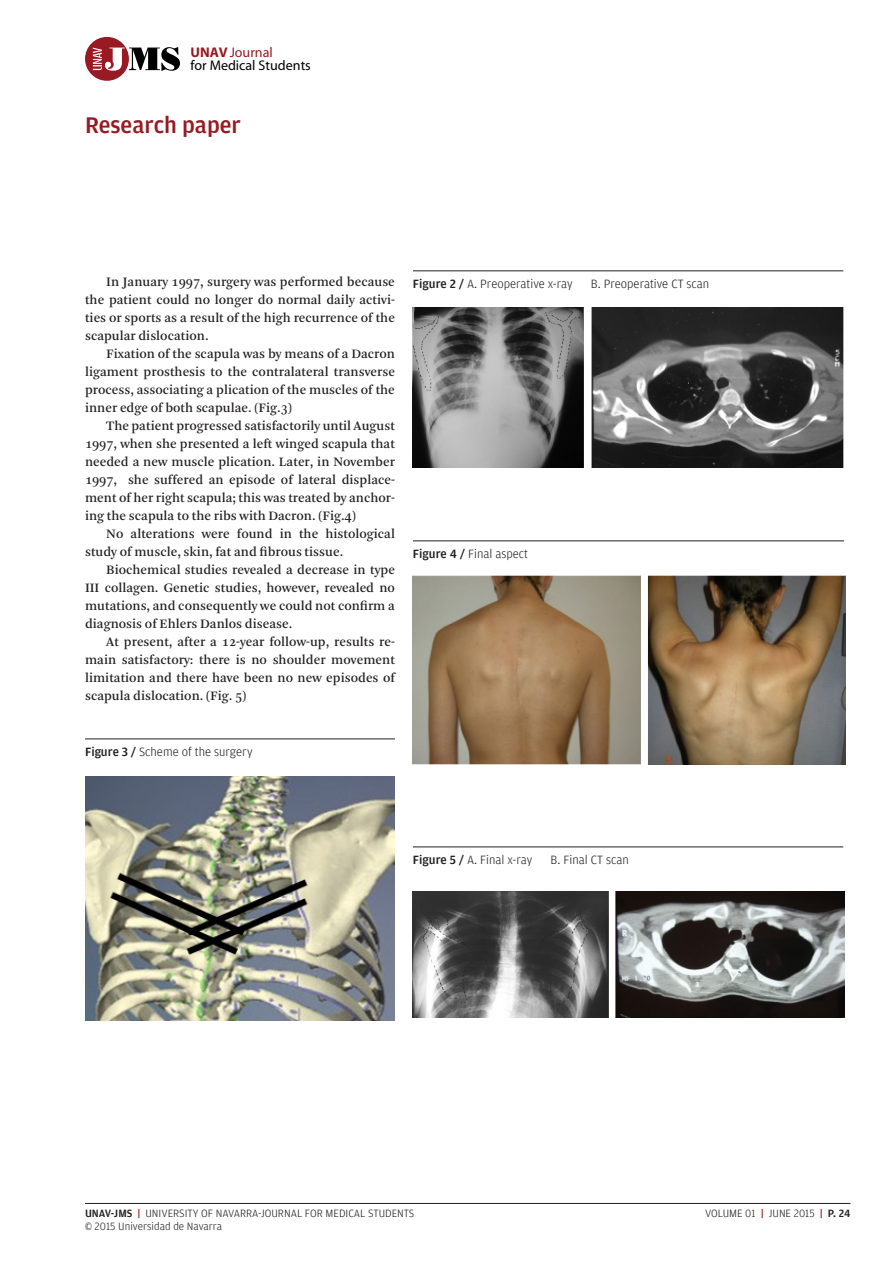
<style>
.page{position:relative;width:893px;height:1263px;background:#fff}
.page>*{position:absolute;margin:0;border:0;box-sizing:border-box;transform-origin:0 0}
.t1{font:500 24px "Amplitude";color:#981a22}
.t2{font:14.1px/12.8px "Myriad";color:#000001}
.Body_Text{font:13.5px/18px "Arnhem";color:#231f20;text-align:justify}
.t3{font:300 12.75px "Amplitude";color:#231f20}
.t4{font:300 11.25px/13.5px "Amplitude";color:#231f20}
.s1{font-weight:700;color:#981a22}
.s2{color:#981a22}
.s3{font-weight:500}
.s4{font-weight:500;color:#981a22}
</style>
<div class="page">
<hr style="left:85px;top:1203px;width:765px;height:1px;background:#231f20">
<div style="left:85px;top:37px;width:44px;height:44px;background:#981a22;border-radius:50%"></div>
<svg style="left:93px;top:47px;width:87px;height:24px"></svg>
<hr style="left:413px;top:271px;width:430px;height:1px;background:#231f20">
<hr style="left:85px;top:739px;width:310px;height:1px;background:#231f20">
<hr style="left:413px;top:541px;width:431px;height:1px;background:#231f20">
<hr style="left:413px;top:847px;width:430px;height:1px;background:#231f20">
<img style="left:413px;top:308px;width:430px;height:159px">
<img style="left:85px;top:777px;width:310px;height:243px">
<img style="left:413px;top:575px;width:432px;height:190px">
<img style="left:413px;top:892px;width:431px;height:126px">
<p class="t2" style="left:190px;top:47px;width:122px"><span class="s1">UNAV</span><span class="s2">Journal<br></span>for Medical Students</p>
<h1 class="t1" style="left:85px;top:112px;width:157px">Research paper</h1>
<p class="Body_Text" style="left:85px;top:273px;width:311px;text-indent:21px">In January 1997, surgery was performed because the patient could no longer do normal daily activi&shy;ties or sports as a result of the high recurrence of the scapular dislocation.</p>
<p class="Body_Text" style="left:85px;top:345px;width:311px;text-indent:21px">Fixation of the scapula was by means of a Dacron ligament prosthesis to the contralateral transverse process, associating a plication of the muscles of the inner edge of both scapulae. (Fig.3)</p>
<p class="Body_Text" style="left:85px;top:417px;width:311px;text-indent:21px">The patient progressed satisfactorily until August 1997, when she presented a left winged scapula that needed a new muscle plication. Later, in November 1997, she suffered an episode of lateral displace&shy;ment of her right scapula; this was treated by anchor&shy;ing the scapula to the ribs with Dacron. (Fig.4)</p>
<p class="Body_Text" style="left:85px;top:525px;width:311px;text-indent:21px">No alterations were found in the histological study of muscle, skin, fat and fibrous tissue.</p>
<p class="Body_Text" style="left:85px;top:561px;width:311px;text-indent:21px">Biochemical studies revealed a decrease in type III collagen. Genetic studies, however, revealed no mutations, and consequently we could not confirm a diagnosis of Ehlers Danlos disease.</p>
<p class="Body_Text" style="left:85px;top:633px;width:311px;text-indent:21px">At present, after a 12-year follow-up, results re&shy;main satisfactory: there is no shoulder movement limitation and there have been no new episodes of scapula dislocation. (Fig. 5)</p>
<p class="t3" style="left:85px;top:745px;width:169px"><span class="s3">Figure 3 /</span> Scheme of the surgery</p>
<p class="t3" style="left:413px;top:277px;width:161px"><span class="s3">Figure 2 /</span> A. Preoperative x-ray</p>
<p class="t3" style="left:591px;top:277px;width:120px">B. Preoperative CT scan</p>
<p class="t3" style="left:413px;top:547px;width:117px"><span class="s3">Figure 4 /</span> Final aspect</p>
<p class="t3" style="left:413px;top:853px;width:121px"><span class="s3">Figure 5 /</span> A. Final x-ray</p>
<p class="t3" style="left:551px;top:853px;width:80px">B. Final CT scan</p>
<p class="t4" style="left:85px;top:1206px;width:331px"><span class="s3">UNAV-JMS</span> <span class="s4">|</span> UNIVERSITY OF NAVARRA-JOURNAL FOR MEDICAL STUDENTS © 2015 Universidad de Navarra</p>
<p class="t4" style="left:705px;top:1206px;width:147px">VOLUME 01 <span class="s4">|</span> JUNE 2015 <span class="s4">|</span> <span class="s3">P. 24</span></p>
</div>
